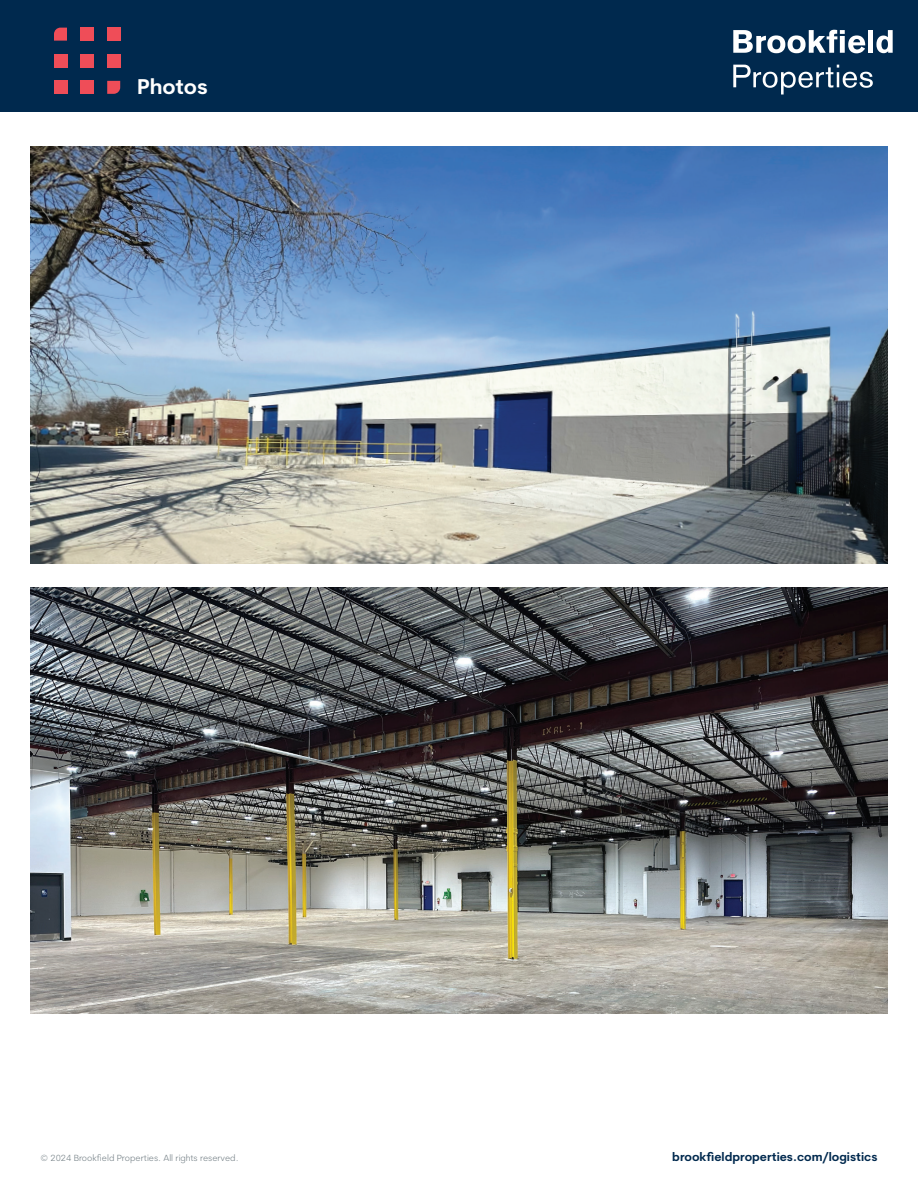
<style>
.page{position:relative;width:918px;height:1188px;background:#fff}
.page>*{position:absolute;margin:0;border:0;box-sizing:border-box;transform-origin:0 0}
.t1{font:700 21px "Cerebri Sans";color:#fff}
.t2{font:700 12px "Cerebri Sans";color:#00294e}
.t3{font:300 9px "Cerebri Sans";color:#717d83}
</style>
<div class="page">
<img style="left:31px;top:147px;width:856px;height:417px">
<img style="left:31px;top:588px;width:856px;height:425px">
<div style="left:0;top:0;width:918px;height:111px;background:#00294e"></div>
<svg style="left:733px;top:30px;width:132px;height:23px"></svg>
<div style="left:868px;top:30px;width:5px;height:23px;background:#fff"></div>
<svg style="left:876px;top:30px;width:17px;height:23px"></svg>
<svg style="left:733px;top:65px;width:140px;height:29px"></svg>
<div style="left:107px;top:28px;width:13px;height:13px;background:#ef4d58"></div>
<div style="left:81px;top:28px;width:13px;height:13px;background:#ef4d58"></div>
<div style="left:107px;top:54px;width:13px;height:13px;background:#ef4d58"></div>
<div style="left:54px;top:54px;width:13px;height:13px;background:#ef4d58"></div>
<div style="left:81px;top:54px;width:13px;height:13px;background:#ef4d58"></div>
<div style="left:81px;top:81px;width:13px;height:13px;background:#ef4d58"></div>
<div style="left:54px;top:81px;width:13px;height:13px;background:#ef4d58"></div>
<svg style="left:54px;top:28px;width:13px;height:13px"></svg>
<svg style="left:107px;top:81px;width:13px;height:13px"></svg>
<h1 class="t1" style="left:137px;top:73px;width:72px">Photos</h1>
<p class="t3" style="left:40px;top:1152px;width:200px">© 2024 Brookfield Properties. All rights reserved.</p>
<h2 class="t2" style="left:672px;top:1149px;width:207px">brookfieldproperties.com/logistics</h2>
</div>
